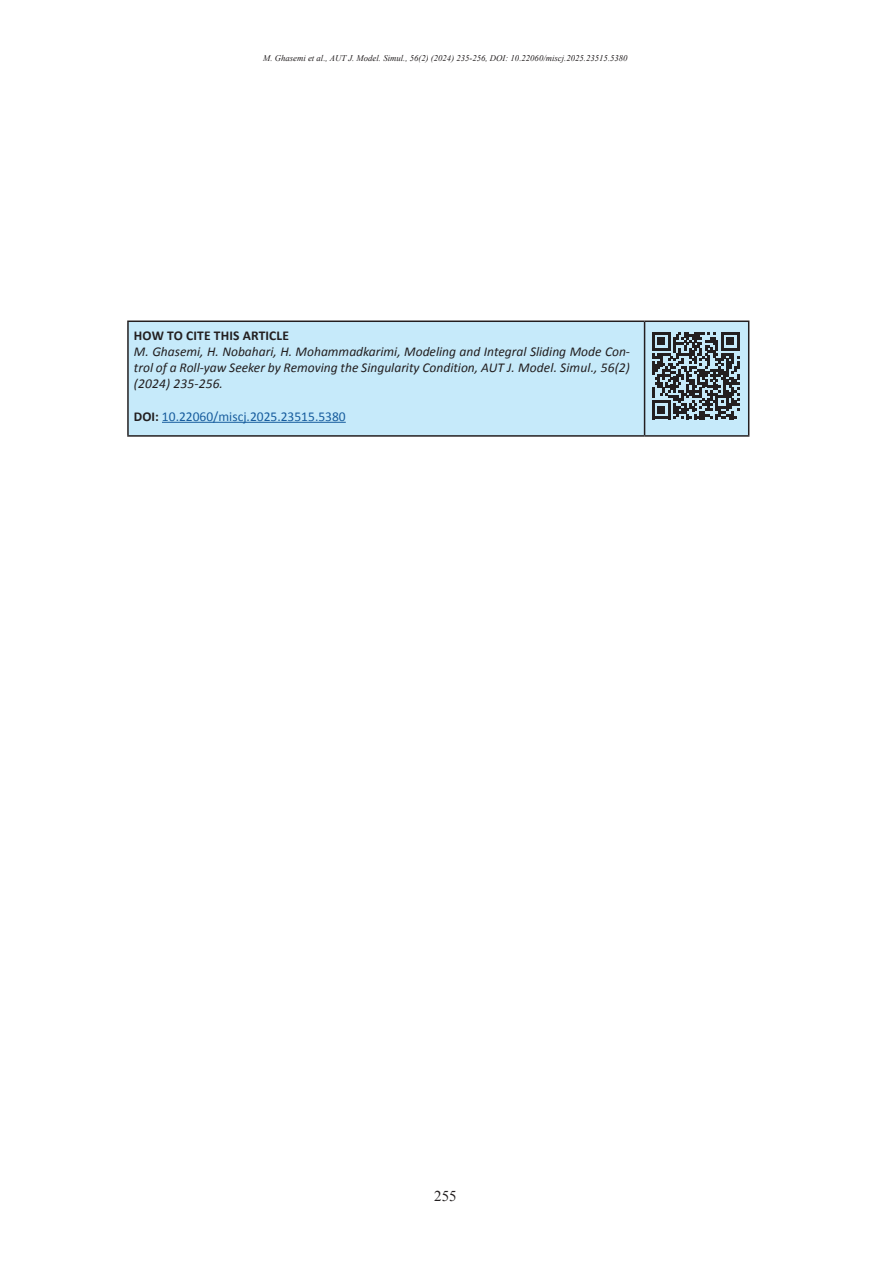
<style>
.page{position:relative;width:893px;height:1263px;background:#fff}
.page>*{position:absolute;margin:0;border:0;box-sizing:border-box;transform-origin:0 0}
.t1{font:15px "Times New Roman";color:#231f20}
.t2{font:italic 13.5px/16.2px "Calibri";color:#231f20;text-align:justify}
.t3{font:13.5px "Calibri";color:#175d9e}
.t4{font:700 13.5px "Calibri";letter-spacing:.01em;color:#231f20}
.t5{font:italic 8.7px "Times New Roman";color:#231f20}
.s1{font-weight:700;color:#231f20}
</style>
<div class="page">
<div style="left:129px;top:322px;width:619px;height:113px;background:#c6eafa"></div>
<hr style="left:127px;top:320px;width:518px;height:2px;background:#231f20">
<hr style="left:127px;top:322px;width:2px;height:113px;background:#231f20">
<hr style="left:645px;top:320px;width:104px;height:2px;background:#231f20">
<hr style="left:644px;top:322px;width:1px;height:113px;background:#231f20">
<hr style="left:748px;top:322px;width:1px;height:113px;background:#231f20">
<hr style="left:127px;top:435px;width:518px;height:2px;background:#231f20">
<hr style="left:645px;top:435px;width:104px;height:2px;background:#231f20">
<hr style="left:162px;top:422px;width:184px;height:1px;background:#175d9e">
<svg style="left:652px;top:332px;width:87px;height:87px;background:#66737a"></svg>
<p class="t5" style="left:263px;top:52px;width:366px">M. Ghasemi et al., AUT J. Model. Simul., 56(2) (2024) 235-256, DOI: 10.22060/miscj.2025.23515.5380</p>
<p class="t4" style="left:134px;top:327px;width:157px">HOW TO CITE THIS ARTICLE</p>
<p class="t2" style="left:134px;top:343px;width:498px">M. Ghasemi, H. Nobahari, H. Mohammadkarimi, Modeling and Integral Sliding Mode Con&shy;trol of a Roll-yaw Seeker by Removing the Singularity Condition, AUT J. Model. Simul., 56(2) (2024) 235-256.</p>
<p class="t3" style="left:134px;top:408px;width:213px"><span class="s1">DOI:</span> 10.22060/miscj.2025.23515.5380</p>
<p class="t1" style="left:434px;top:1185px;width:24px">255</p>
</div>
